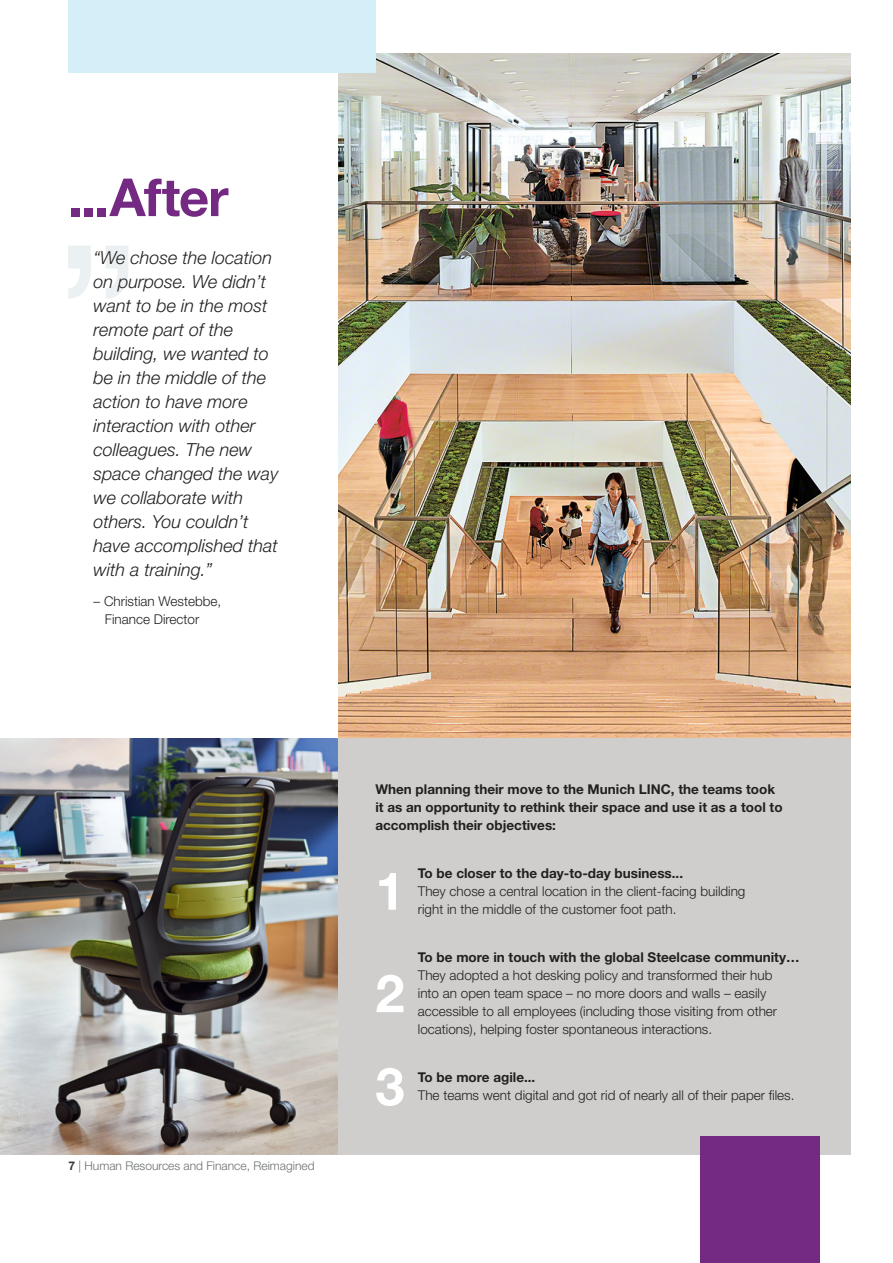
<style>
.page{position:relative;width:893px;height:1263px;background:#fff}
.page>*{position:absolute;margin:0;border:0;box-sizing:border-box;transform-origin:0 0}
.t1{font:700 52.5px "Helvetica Neue LT Pro";letter-spacing:-.02em;color:#742983}
.t2{font:700 52.5px/102.3px "Helvetica Neue LT Pro";color:#fff}
.t3{font:italic 300 18px/24px "Helvetica Neue LT Pro";color:#231f20}
.t4{font:300 13.5px/18px "Helvetica Neue LT Pro";color:#231f20}
.t5{font:700 13.5px/18px "Helvetica Neue LT Pro";color:#231f20}
.t6{font:300 12px "Helvetica Neue LT Pro";color:#6c7070}
.s1{font-weight:700;color:#33393c}
</style>
<div class="page">
<img style="left:338px;top:53px;width:512px;height:685px">
<div style="left:338px;top:738px;width:512px;height:417px;background:#d0cecd"></div>
<div style="left:700px;top:1137px;width:120px;height:126px;background:#742983"></div>
<div style="left:68px;top:0;width:307px;height:72px;background:#d5eff8"></div>
<img style="left:0;top:738px;width:338px;height:417px">
<svg style="left:68px;top:246px;width:60px;height:53px"></svg>
<h1 class="t1" style="left:68px;top:164px;width:162px">...After</h1>
<p class="t3" style="left:94px;top:245px;width:187px">“We chose the location on purpose. We didn’t want to be in the most remote part of the building, we wanted to be in the middle of the action to have more interaction with other colleagues. The new space changed the way we collaborate with others. You couldn’t have accomplished that with a training.”</p>
<p class="t4" style="left:105px;top:592px;width:118px;text-indent:-11px">– Christian Westebbe,<br>Finance Director</p>
<p class="t6" style="left:68px;top:1158px;width:248px"><span class="s1">7</span> | Human Resources and Finance, Reimagined</p>
<p class="t5" style="left:375px;top:780px;width:409px">When planning their move to the Munich LINC, the teams took it as an opportunity to rethink their space and use it as a tool to accomplish their objectives:</p>
<p class="t5" style="left:418px;top:864px;width:267px">To be closer to the day-to-day business...</p>
<p class="t4" style="left:418px;top:882px;width:329px">They chose a central location in the client-facing building right in the middle of the customer foot path.</p>
<p class="t5" style="left:418px;top:948px;width:383px">To be more in touch with the global Steelcase community…</p>
<p class="t4" style="left:418px;top:966px;width:361px">They adopted a hot desking policy and transformed their hub into an open team space – no more doors and walls – easily accessible to all employees (including those visiting from other locations), helping foster spontaneous interactions.</p>
<p class="t5" style="left:418px;top:1068px;width:119px">To be more agile...</p>
<p class="t4" style="left:418px;top:1086px;width:378px">The teams went digital and got rid of nearly all of their paper files.</p>
<h1 class="t2" style="left:375px;top:838px;width:31px">1<br>2</h1>
<h1 class="t2" style="left:375px;top:1034px;width:31px">3</h1>
</div>
